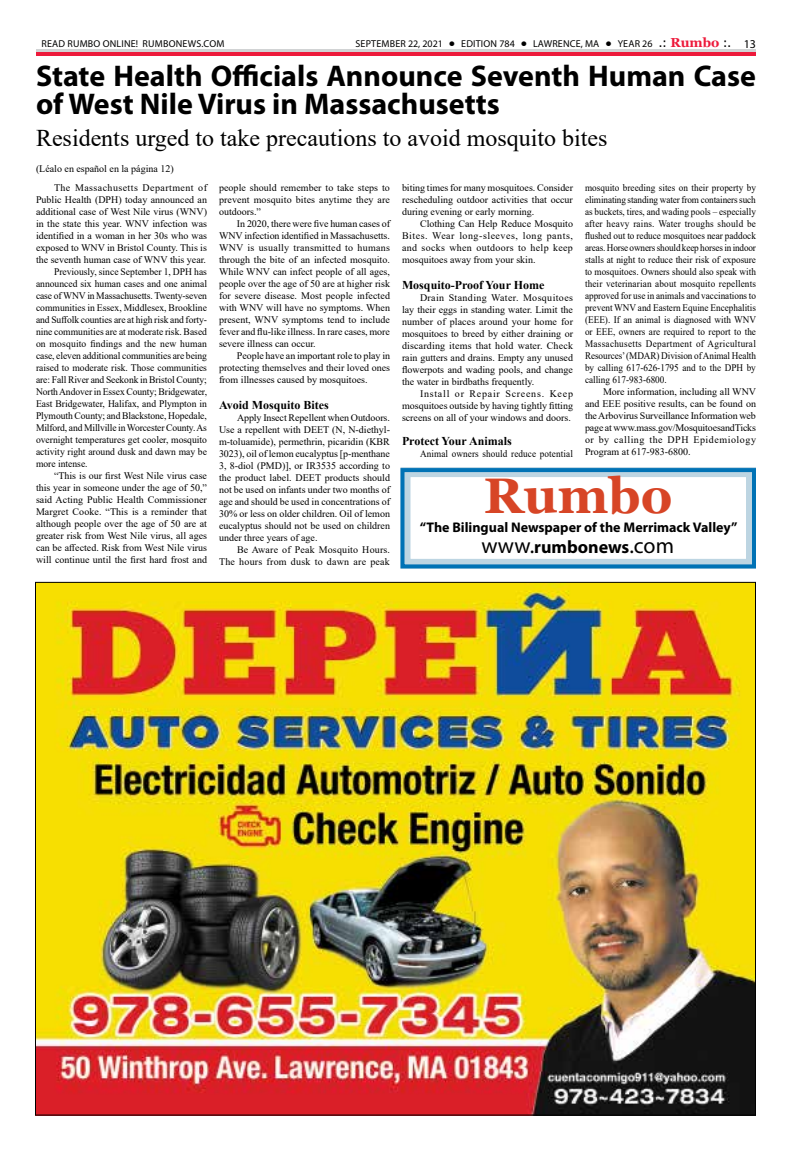
<style>
.page{position:relative;width:792px;height:1152px;background:#fff}
.page>*{position:absolute;margin:0;border:0;box-sizing:border-box;transform-origin:0 0}
.t1{font:700 50px "Georgia";color:#d74526}
.t2{font:700 30px/28px "Myriad Pro";color:#000}
.t3{font:24px "Times New Roman";color:#000}
.t4{font:700 18px "Myriad Pro";color:#000}
.t5{font:700 14px "Myriad Pro";color:#000}
.t6{font:700 12px "Times New Roman";color:#000}
.t7{font:10px/12px "Times New Roman";color:#000;text-align:justify}
.t8{font:10px/12px "Times New Roman";color:#000;text-align:justify;scale:.92 1}
.t9{font:10px "Times New Roman";color:#000;scale:.96 1}
.t10{font:10px "Myriad Pro";letter-spacing:.02em;color:#000}
.t11{font:10px/12px "Times New Roman";letter-spacing:.025em;color:#000;text-align:right}
.t12{font:10px "Times New Roman";letter-spacing:.045em;color:#000}
.s1{font-family:"Tahoma";font-weight:700;color:#fff}
.s2{font-family:"Tahoma";font-size:12px}
.s3{font-family:"Georgia";font-weight:700;font-size:13px;color:#ed1a3b}
.s4{font-size:12px}
.s5{font-weight:400;font-size:22px}
</style>
<div class="page">
<hr style="left:36px;top:52px;width:720px;height:4px;background:#ed1a3b">
<hr style="left:36px;top:49px;width:720px;height:3px;background:#d1d3d4">
<img style="left:37px;top:584px;width:717px;height:530px">
<div style="left:400px;top:467px;width:356px;height:102px;border:10px solid #bdd5e2"></div>
<div style="left:400px;top:468px;width:356px;height:100px;border:4px solid #0072b5"></div>
<p class="t10" style="left:41px;top:37px;width:185px">READ RUMBO ONLINE! RUMBONEWS.COM</p>
<p class="t10" style="left:355px;top:37px;width:402px">SEPTEMBER 22, 2021 <span class="s1">•</span> EDITION 784 <span class="s1">•</span> LAWRENCE, MA <span class="s1">•</span> YEAR 26 <span class="s2">.:</span> <span class="s3">Rumbo</span> <span class="s2">:.</span> <span class="s4">13</span></p>
<h2 class="t2" style="left:36px;top:61px;width:721px">State Health Officials Announce Seventh Human Case of West Nile Virus in Massachusetts</h2>
<h3 class="t3" style="left:36px;top:121px;width:573px">Residents urged to take precautions to avoid mosquito bites</h3>
<p class="t7" style="left:36px;top:162px;width:139px">(Léalo en español en la página 12)</p>
<p class="t12" style="left:54px;top:180px;width:155px">The Massachusetts Department of</p>
<p class="t7" style="left:36px;top:193px;width:173px">Public Health (DPH) today announced an</p>
<p class="t7" style="left:36px;top:205px;width:172px">additional case of West Nile virus (WNV)</p>
<p class="t7" style="left:36px;top:217px;width:173px">in the state this year. WNV infection was</p>
<p class="t7" style="left:36px;top:229px;width:172px">identified in a woman in her 30s who was</p>
<p class="t7" style="left:36px;top:241px;width:172px">exposed to WNV in Bristol County. This is</p>
<p class="t7" style="left:36px;top:253px;width:172px">the seventh human case of WNV this year.</p>
<p class="t9" style="left:54px;top:264px;width:161px">Previously, since September 1, DPH has</p>
<p class="t9" style="left:36px;top:276px;width:180px">announced six human cases and one animal</p>
<p class="t9" style="left:36px;top:288px;width:180px">case of WNV in Massachusetts. Twenty-seven</p>
<p class="t9" style="left:36px;top:300px;width:180px">communities in Essex, Middlesex, Brookline</p>
<p class="t9" style="left:36px;top:312px;width:180px">and Suffolk counties are at high risk and forty-</p>
<p class="t9" style="left:36px;top:324px;width:180px">nine communities are at moderate risk. Based</p>
<p class="t9" style="left:36px;top:336px;width:180px">on mosquito findings and the new human</p>
<p class="t9" style="left:36px;top:348px;width:180px">case, eleven additional communities are being</p>
<p class="t9" style="left:36px;top:360px;width:180px">raised to moderate risk. Those communities</p>
<p class="t9" style="left:36px;top:372px;width:180px">are: Fall River and Seekonk in Bristol County;</p>
<p class="t9" style="left:36px;top:384px;width:180px">North Andover in Essex County; Bridgewater,</p>
<p class="t9" style="left:36px;top:396px;width:180px">East Bridgewater, Halifax, and Plympton in</p>
<p class="t9" style="left:36px;top:408px;width:179px">Plymouth County; and Blackstone, Hopedale,</p>
<p class="t9" style="left:36px;top:420px;width:180px">Milford, and Millville in Worcester County. As</p>
<p class="t9" style="left:36px;top:432px;width:180px">overnight temperatures get cooler, mosquito</p>
<p class="t9" style="left:36px;top:444px;width:180px">activity right around dusk and dawn may be</p>
<p class="t9" style="left:36px;top:456px;width:55px">more intense.</p>
<p class="t7" style="left:54px;top:469px;width:155px">“This is our first West Nile virus case</p>
<p class="t7" style="left:36px;top:481px;width:173px">this year in someone under the age of 50,”</p>
<p class="t7" style="left:36px;top:493px;width:172px">said Acting Public Health Commissioner</p>
<p class="t7" style="left:36px;top:505px;width:172px">Margret Cooke. “This is a reminder that</p>
<p class="t7" style="left:36px;top:517px;width:173px">although people over the age of 50 are at</p>
<p class="t7" style="left:36px;top:529px;width:173px">greater risk from West Nile virus, all ages</p>
<p class="t7" style="left:36px;top:541px;width:172px">can be affected. Risk from West Nile virus</p>
<p class="t7" style="left:36px;top:553px;width:173px">will continue until the first hard frost and</p>
<p class="t7" style="left:219px;top:181px;width:173px">people should remember to take steps to prevent mosquito bites anytime they are outdoors.”</p>
<p class="t7" style="left:219px;top:217px;width:173px;text-indent:18px">In 2020, there were five human cases of WNV infection identified in Massachusetts.<br>WNV is usually transmitted to humans through the bite of an infected mosquito.<br>While WNV can infect people of all ages, people over the age of 50 are at higher risk for severe disease. Most people infected with WNV will have no symptoms. When present, WNV symptoms tend to include fever and flu-like illness. In rare cases, more severe illness can occur.</p>
<p class="t7" style="left:219px;top:349px;width:173px;text-indent:18px">People have an important role to play in protecting themselves and their loved ones from illnesses caused by mosquitoes.</p>
<p class="t6" style="left:219px;top:396px;width:111px">Avoid Mosquito Bites</p>
<p class="t7" style="left:219px;top:411px;width:173px;text-indent:18px">Apply Insect Repellent when Outdoors.<br>Use a repellent with DEET (N, N-diethyl&shy;m-toluamide), permethrin, picaridin (KBR 3023), oil of lemon eucalyptus [p-menthane 3, 8-diol (PMD)], or IR3535 according to the product label. DEET products should not be used on infants under two months of age and should be used in concentrations of 30% or less on older children. Oil of lemon eucalyptus should not be used on children under three years of age.</p>
<p class="t11" style="left:219px;top:543px;width:173px">Be Aware of Peak Mosquito Hours.<br>The hours from dusk to dawn are peak</p>
<p class="t7" style="left:402px;top:181px;width:173px">biting times for many mosquitoes. Consider rescheduling outdoor activities that occur during evening or early morning.</p>
<p class="t7" style="left:402px;top:217px;width:172px;text-indent:18px">Clothing Can Help Reduce Mosquito Bites. Wear long-sleeves, long pants, and socks when outdoors to help keep mosquitoes away from your skin.</p>
<p class="t6" style="left:402px;top:276px;width:144px">Mosquito-Proof Your Home</p>
<p class="t7" style="left:402px;top:291px;width:173px;text-indent:18px">Drain Standing Water. Mosquitoes lay their eggs in standing water. Limit the number of places around your home for mosquitoes to breed by either draining or discarding items that hold water. Check rain gutters and drains. Empty any unused flowerpots and wading pools, and change the water in birdbaths frequently.</p>
<p class="t7" style="left:402px;top:387px;width:173px;text-indent:18px">Install or Repair Screens. Keep mosquitoes outside by having tightly fitting screens on all of your windows and doors.</p>
<p class="t6" style="left:402px;top:433px;width:111px">Protect Your Animals</p>
<p class="t8" style="left:420px;top:448px;width:168px">Animal owners should reduce potential</p>
<p class="t8" style="left:585px;top:181px;width:188px">mosquito breeding sites on their property by eliminating standing water from containers such as buckets, tires, and wading pools – especially after heavy rains. Water troughs should be flushed out to reduce mosquitoes near paddock areas. Horse owners should keep horses in indoor stalls at night to reduce their risk of exposure to mosquitoes. Owners should also speak with their veterinarian about mosquito repellents approved for use in animals and vaccinations to prevent WNV and Eastern Equine Encephalitis (EEE). If an animal is diagnosed with WNV or EEE, owners are required to report to the Massachusetts Department of Agricultural Resources’ (MDAR) Division of Animal Health by calling 617-626-1795 and to the DPH by calling 617-983-6800.</p>
<p class="t7" style="left:585px;top:385px;width:173px;text-indent:18px">More information, including all WNV and EEE positive results, can be found on the Arbovirus Surveillance Information web page at www.mass.gov/MosquitoesandTicks or by calling the DPH Epidemiology Program at 617-983-6800.</p>
<h1 class="t1" style="left:484px;top:463px;width:190px">Rumbo</h1>
<h3 class="t4" style="left:481px;top:536px;width:194px"><span class="s5">www.</span>rumbonews<span class="s5">.com</span></h3>
<h3 class="t5" style="left:420px;top:518px;width:319px">“The Bilingual Newspaper of the Merrimack Valley”</h3>
</div>
